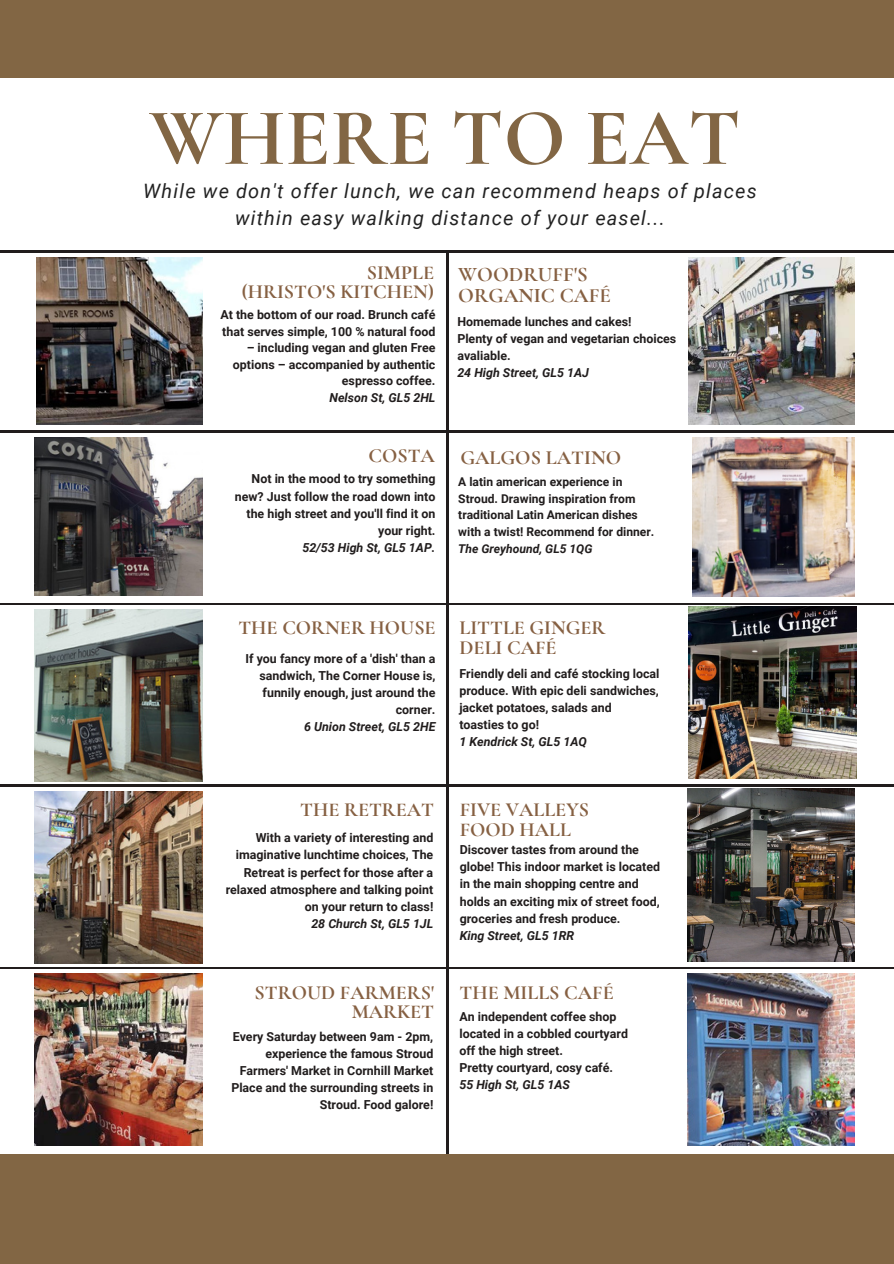
<style>
.page{position:relative;width:894px;height:1264px;background:#fff}
.page>*{position:absolute;margin:0;border:0;box-sizing:border-box;transform-origin:0 0}
.t1{font:700 81.3px "Cormorant Garamond";color:#826644}
.t2{font:700 20.7px/20.7px "Cormorant Garamond";color:#866042}
.t3{font:700 20.1px "Cormorant Garamond";color:#866042}
.t4{font:700 19.95px/19.6px "Cormorant Garamond";color:#866042;text-align:right}
.t5{font:italic 19.8px/27px "Roboto";letter-spacing:.06em;color:#222;text-align:center}
.t6{font:700 12.45px/17.1px "Roboto";color:#211d1d}
.t7{font:italic 700 12.45px "Roboto";color:#211d1d}
.t8{font:700 12px/16.6px "Roboto";color:#211d1d}
.t9{font:italic 700 12px "Roboto";color:#211d1d}
</style>
<div class="page">
<hr style="left:0;top:250px;width:893px;height:2px;background:#211d1d">
<hr style="left:0;top:430px;width:893px;height:2px;background:#211d1d">
<hr style="left:0;top:603px;width:893px;height:2px;background:#211d1d">
<hr style="left:0;top:784px;width:893px;height:2px;background:#211d1d">
<hr style="left:0;top:967px;width:893px;height:1px;background:#211d1d">
<hr style="left:446px;top:251px;width:2px;height:905px;background:#211d1d">
<img style="left:36px;top:258px;width:167px;height:166px">
<img style="left:35px;top:437px;width:167px;height:159px">
<img style="left:688px;top:258px;width:166px;height:166px">
<img style="left:688px;top:606px;width:168px;height:173px">
<img style="left:35px;top:791px;width:167px;height:172px">
<img style="left:687px;top:789px;width:167px;height:172px">
<img style="left:687px;top:973px;width:167px;height:172px">
<img style="left:35px;top:973px;width:167px;height:172px">
<div style="left:0;top:1154px;width:893px;height:109px;background:#826644"></div>
<div style="left:0;top:0;width:893px;height:78px;background:#826644"></div>
<img style="left:35px;top:609px;width:167px;height:172px">
<img style="left:692px;top:437px;width:162px;height:160px">
<h1 class="t1" style="left:149px;top:89px;width:593px">WHERE TO EAT</h1>
<h3 class="t5" style="left:143px;top:177px;width:614px">While we don't offer lunch, we can recommend heaps of places within easy walking distance of your easel...</h3>
<h3 class="t4" style="left:241px;top:262px;width:194px">SIMPLE<br>(HRISTO'S KITCHEN)</h3>
<p class="t6" style="left:220px;top:307px;width:216px;line-height:16.5px">At the bottom of our road. Brunch café that serves simple, 100 % natural food</p>
<p class="t6" style="left:233px;top:340px;width:204px;line-height:16.5px;text-align:right">– including vegan and gluten Free options – accompanied by authentic espresso coffee.</p>
<p class="t7" style="left:329px;top:390px;width:107px">Nelson St, GL5 2HL</p>
<h3 class="t4" style="left:368px;top:446px;width:68px">COSTA</h3>
<p class="t6" style="left:235px;top:470px;width:202px;text-align:right">Not in the mood to try something new? Just follow the road down into the high street and you'll find it on your right.</p>
<p class="t7" style="left:302px;top:540px;width:135px">52/53 High St, GL5 1AP.</p>
<h2 class="t2" style="left:458px;top:264px;width:154px">WOODRUFF'S<br>ORGANIC CAFÉ</h2>
<p class="t6" style="left:457px;top:313px;width:220px">Homemade lunches and cakes!<br>Plenty of vegan and vegetarian choices avaliable.</p>
<p class="t7" style="left:457px;top:366px;width:133px">24 High Street, GL5 1AJ</p>
<h3 class="t3" style="left:460px;top:445px;width:162px">GALGOS LATINO</h3>
<p class="t8" style="left:458px;top:474px;width:197px">A latin american experience in Stroud. Drawing inspiration from traditional Latin American dishes with a twist! Recommend for dinner.</p>
<p class="t9" style="left:458px;top:541px;width:136px">The Greyhound, GL5 1QG</p>
<h3 class="t4" style="left:238px;top:617px;width:199px">THE CORNER HOUSE</h3>
<p class="t6" style="left:245px;top:650px;width:191px;text-align:right">If you fancy more of a 'dish' than a sandwich, The Corner House is, funnily enough, just around the corner.</p>
<p class="t7" style="left:304px;top:719px;width:133px">6 Union Street, GL5 2HE</p>
<h3 class="t4" style="left:300px;top:800px;width:135px">THE RETREAT</h3>
<p class="t6" style="left:226px;top:829px;width:209px;text-align:right">With a variety of interesting and imaginative lunchtime choices, The Retreat is perfect for those after a relaxed atmosphere and talking point on your return to class!</p>
<p class="t7" style="left:311px;top:916px;width:123px">28 Church St, GL5 1JL</p>
<h3 class="t4" style="left:254px;top:982px;width:181px">STROUD FARMERS'<br>MARKET</h3>
<p class="t6" style="left:231px;top:1028px;width:203px;text-align:right">Every Saturday between 9am - 2pm, experience the famous Stroud<br>Farmers' Market in Cornhill Market<br>Place and the surrounding streets in<br>Stroud. Food galore!</p>
<h3 class="t4" style="left:459px;top:618px;width:147px;text-align:left">LITTLE GINGER<br>DELI CAFÉ</h3>
<p class="t6" style="left:459px;top:664px;width:202px">Friendly deli and café stocking local produce. With epic deli sandwiches, jacket potatoes, salads and toasties to go!</p>
<p class="t7" style="left:459px;top:734px;width:129px">1 Kendrick St, GL5 1AQ</p>
<h3 class="t4" style="left:459px;top:800px;width:131px;text-align:left">FIVE VALLEYS<br>FOOD HALL</h3>
<p class="t6" style="left:459px;top:841px;width:202px">Discover tastes from around the globe! This indoor market is located in the main shopping centre and holds an exciting mix of street food, groceries and fresh produce.</p>
<p class="t7" style="left:459px;top:928px;width:116px">King Street, GL5 1RR</p>
<h3 class="t4" style="left:459px;top:982px;width:156px">THE MILLS CAFÉ</h3>
<p class="t6" style="left:459px;top:1008px;width:170px">An independent coffee shop located in a cobbled courtyard off the high street.<br>Pretty courtyard, cosy café.</p>
<p class="t7" style="left:459px;top:1077px;width:112px">55 High St, GL5 1AS</p>
</div>
